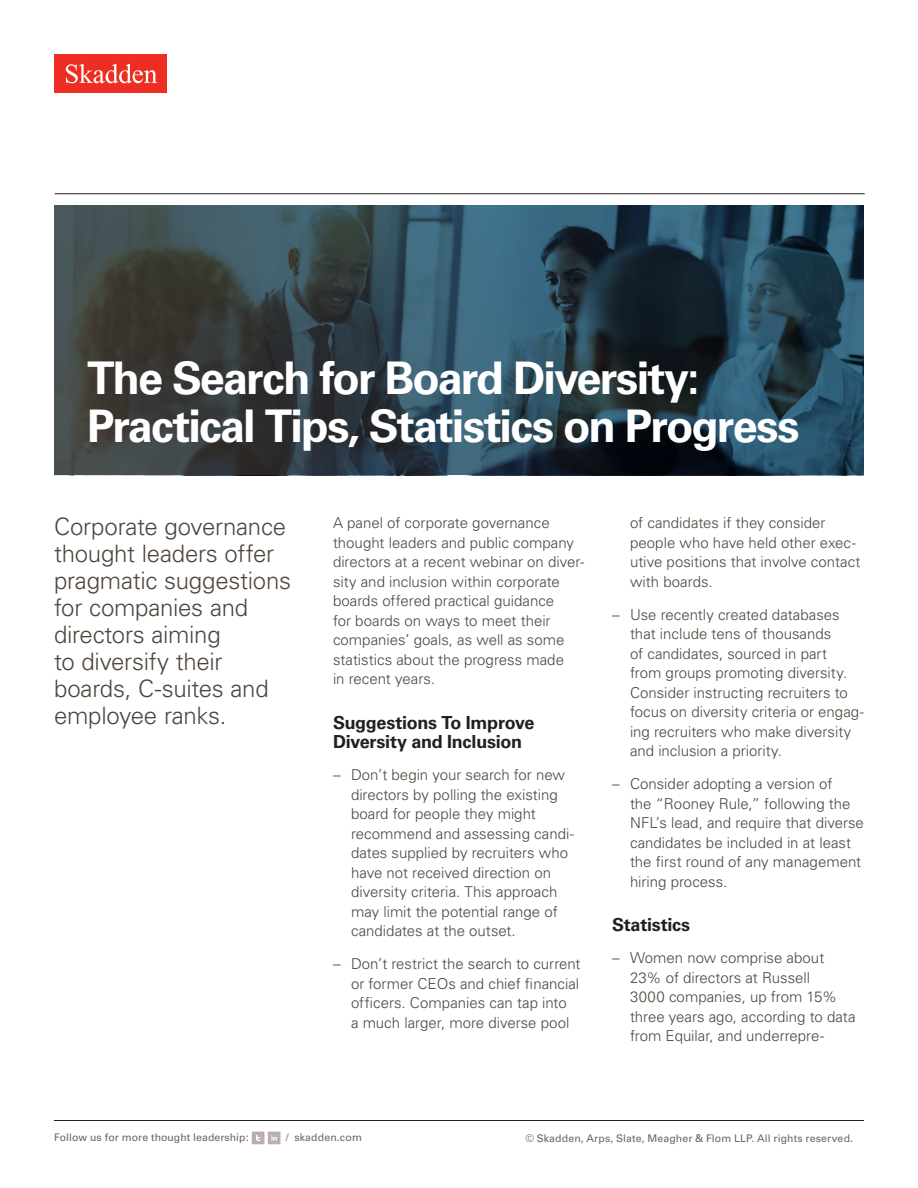
<style>
.page{position:relative;width:918px;height:1188px;background:#fff}
.page>*{position:absolute;margin:0;border:0;box-sizing:border-box;transform-origin:0 0}
.Article_Title{font:700 45px/48px "Univers LT Std";letter-spacing:-.04em;color:#fff}
.Article_Intro{font:300 24px/27px "Univers LT Std";letter-spacing:-.01em;color:#4f463d}
.Heading_1{font:700 18px/19.5px "Univers LT Std";letter-spacing:-.015em;color:#231f20}
.Main_Body{font:300 15px/19.5px "Univers LT Std";color:#4f463d}
.t1{font:10.5px "Univers LT Std";letter-spacing:.01em;color:#6f645a}
</style>
<div class="page">
<hr style="left:54px;top:1120px;width:810px;height:1px;background:#231f20">
<hr style="left:55px;top:194px;width:810px;height:1px;background:#231f20">
<div style="left:252px;top:1132px;width:12px;height:12px;background:#baaeae"></div>
<svg style="left:256px;top:1135px;width:4px;height:6px"></svg>
<div style="left:268px;top:1132px;width:12px;height:12px;background:#baaeae"></div>
<svg style="left:271px;top:1135px;width:6px;height:6px"></svg>
<div style="left:54px;top:54px;width:112px;height:39px;background:#ee2e22"></div>
<svg style="left:66px;top:64px;width:91px;height:19px"></svg>
<svg style="left:54px;top:205px;width:810px;height:270px;background:#2f434d"></svg>
<h1 class="Article_Title" style="left:87px;top:355px;width:714px">The Search for Board Diversity:<br>Practical Tips, Statistics on Progress</h1>
<p class="Article_Intro" style="left:54px;top:513px;width:239px">Corporate governance thought leaders offer pragmatic suggestions for companies and directors aiming<br>to diversify their boards, C-suites and employee ranks.</p>
<p class="Main_Body" style="left:333px;top:513px;width:253px">A panel of corporate governance thought leaders and public company directors at a recent webinar on diver&shy;sity and inclusion within corporate boards offered practical guidance<br>for boards on ways to meet their companies’ goals, as well as some statistics about the progress made<br>in recent years.</p>
<h2 class="Heading_1" style="left:333px;top:713px;width:203px">Suggestions To Improve<br>Diversity and Inclusion</h2>
<p class="Main_Body" style="left:351px;top:765px;width:225px;text-indent:-18px">– Don’t begin your search for new directors by polling the existing board for people they might recommend and assessing candi&shy;dates supplied by recruiters who have not received direction on diversity criteria. This approach may limit the potential range of candidates at the outset.</p>
<p class="Main_Body" style="left:351px;top:954px;width:231px;text-indent:-18px">– Don’t restrict the search to current or former CEOs and chief financial officers. Companies can tap into<br>a much larger, more diverse pool</p>
<p class="Main_Body" style="left:630px;top:513px;width:232px">of candidates if they consider people who have held other exec&shy;utive positions that involve contact with boards.</p>
<p class="Main_Body" style="left:630px;top:605px;width:235px;text-indent:-18px">– Use recently created databases that include tens of thousands<br>of candidates, sourced in part<br>from groups promoting diversity.<br>Consider instructing recruiters to focus on diversity criteria or engag&shy;ing recruiters who make diversity and inclusion a priority.</p>
<p class="Main_Body" style="left:630px;top:774px;width:235px;text-indent:-18px">– Consider adopting a version of<br>the “Rooney Rule,” following the<br>NFL’s lead, and require that diverse candidates be included in at least the first round of any management hiring process.</p>
<h2 class="Heading_1" style="left:612px;top:915px;width:80px">Statistics</h2>
<p class="Main_Body" style="left:630px;top:948px;width:227px;text-indent:-18px">– Women now comprise about<br>23% of directors at Russell<br>3000 companies, up from 15% three years ago, according to data from Equilar, and underrepre-</p>
<p class="t1" style="left:54px;top:1131px;width:196px">Follow us for more thought leadership:</p>
<p class="t1" style="left:286px;top:1131px;width:77px">/ skadden.com</p>
<p class="t1" style="left:526px;top:1132px;width:329px">© Skadden, Arps, Slate, Meagher &amp; Flom LLP. All rights reserved.</p>
</div>
